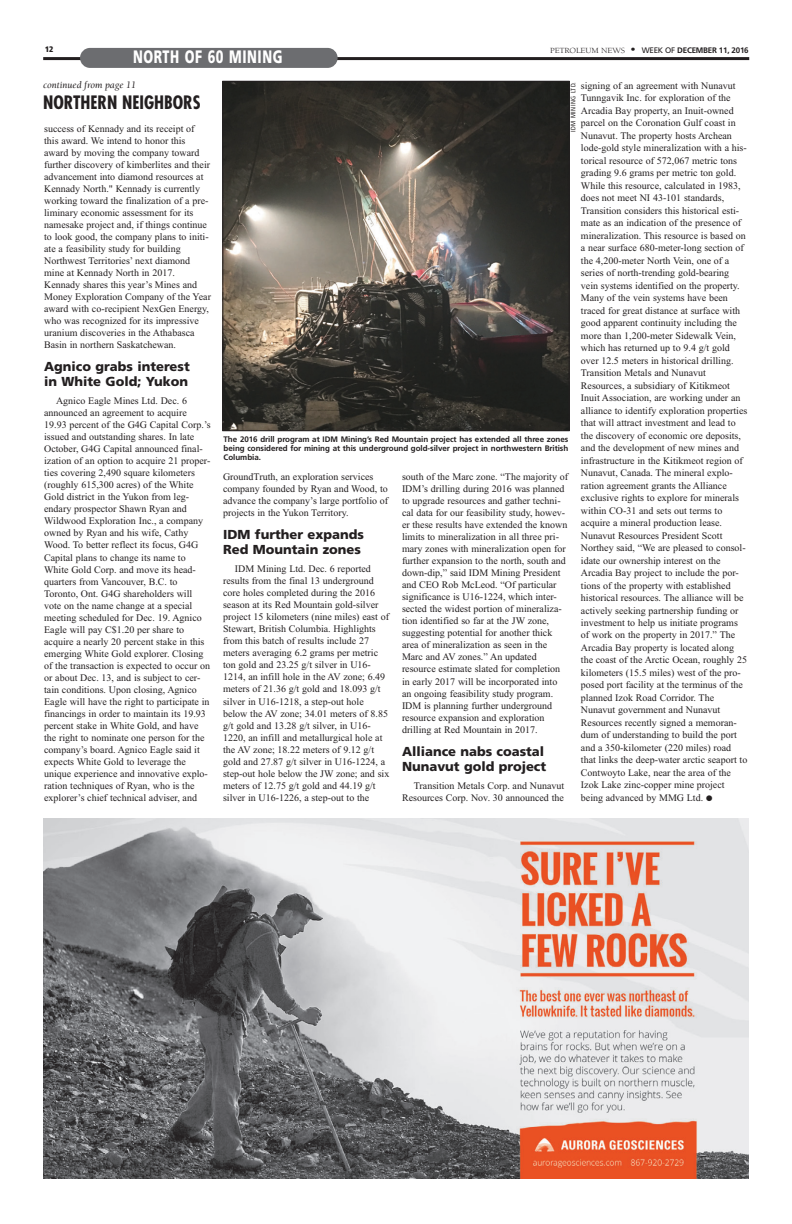
<style>
.page{position:relative;width:792px;height:1224px;background:#fff}
.page>*{position:absolute;margin:0;border:0;box-sizing:border-box;transform-origin:0 0}
.t1{font:700 condensed 18px "Futura";color:#231f20}
.t2{font:900 18px "Frutiger";letter-spacing:.05em;color:#fff;scale:.7 1}
.t3{font:900 13px/15px "Frutiger";color:#231f20}
.t4{font:10px/12px "Times";color:#231f20}
.t5{font:italic 10px "Berkeley";color:#231f20}
.t6{font:700 8px/9px "Frutiger";letter-spacing:-.005em;color:#231f20;text-align:justify}
.t7{font:700 8px "Frutiger";letter-spacing:-.03em;color:#231f20}
.t8{font:900 condensed 8px "Frutiger";color:#231f20}
.t9{font:condensed 6.5px "Frutiger";letter-spacing:.07em;color:#231f20}
.s1{font-family:"Berkeley";font-weight:400;font-size:8.1px}
.s2{font-family:"Berkeley";font-weight:400;font-size:12px}
.s3{font-weight:400}
</style>
<div class="page">
<hr style="left:43px;top:57px;width:706px;height:3px;background:#231f20">
<div style="left:80px;top:48px;width:258px;height:20px;background:#6c6d70;border-radius:10px"></div>
<img style="left:225px;top:83px;width:342px;height:346px">
<div style="left:223px;top:81px;width:346px;height:350px;border:1px solid #231f20"></div>
<img style="left:44px;top:818px;width:705px;height:360px">
<p class="t8" style="left:45px;top:46px;width:10px">12</p>
<h1 class="t2" style="left:133px;top:50px;width:215px">NORTH OF 60 MINING</h1>
<p class="t7" style="left:550px;top:47px;width:200px"><span class="s1">PETROLEUM NEWS</span> <span class="s2">•</span> <span class="s3">WEEK OF</span> DECEMBER 11, 2016</p>
<p class="t5" style="left:43px;top:81px;width:95px">continued from page 11</p>
<h1 class="t1" style="left:43px;top:95px;width:159px">NORTHERN NEIGHBORS</h1>
<p class="t4" style="left:44px;top:124px;width:168px">success of Kennady and its receipt of this award. We intend to honor this award by moving the company toward further discovery of kimberlites and their advancement into diamond resources at Kennady North." Kennady is currently working toward the finalization of a pre&shy;liminary economic assessment for its namesake project and, if things continue to look good, the company plans to initi&shy;ate a feasibility study for building Northwest Territories’ next diamond mine at Kennady North in 2017.<br>Kennady shares this year’s Mines and Money Exploration Company of the Year award with co-recipient NexGen Energy, who was recognized for its impressive uranium discoveries in the Athabasca Basin in northern Saskatchewan.</p>
<h2 class="t3" style="left:44px;top:360px;width:147px">Agnico grabs interest in White Gold; Yukon</h2>
<p class="t4" style="left:44px;top:396px;width:168px;text-indent:12px">Agnico Eagle Mines Ltd. Dec. 6 announced an agreement to acquire 19.93 percent of the G4G Capital Corp.’s issued and outstanding shares. In late October, G4G Capital announced final&shy;ization of an option to acquire 21 proper&shy;ties covering 2,490 square kilometers (roughly 615,300 acres) of the White Gold district in the Yukon from leg&shy;endary prospector Shawn Ryan and Wildwood Exploration Inc., a company owned by Ryan and his wife, Cathy Wood. To better reflect its focus, G4G Capital plans to change its name to White Gold Corp. and move its head&shy;quarters from Vancouver, B.C. to Toronto, Ont. G4G shareholders will vote on the name change at a special meeting scheduled for Dec. 19. Agnico Eagle will pay C$1.20 per share to acquire a nearly 20 percent stake in this emerging White Gold explorer. Closing of the transaction is expected to occur on or about Dec. 13, and is subject to cer&shy;tain conditions. Upon closing, Agnico Eagle will have the right to participate in financings in order to maintain its 19.93 percent stake in White Gold, and have the right to nominate one person for the company’s board. Agnico Eagle said it expects White Gold to leverage the unique experience and innovative explo&shy;ration techniques of Ryan, who is the explorer’s chief technical adviser, and</p>
<p class="t4" style="left:581px;top:80px;width:168px;line-height:12.5px">signing of an agreement with Nunavut Tunngavik Inc. for exploration of the Arcadia Bay property, an Inuit-owned parcel on the Coronation Gulf coast in Nunavut. The property hosts Archean lode-gold style mineralization with a his&shy;torical resource of 572,067 metric tons grading 9.6 grams per metric ton gold.<br>While this resource, calculated in 1983, does not meet NI 43-101 standards, Transition considers this historical esti&shy;mate as an indication of the presence of mineralization. This resource is based on a near surface 680-meter-long section of the 4,200-meter North Vein, one of a series of north-trending gold-bearing vein systems identified on the property.<br>Many of the vein systems have been traced for great distance at surface with good apparent continuity including the more than 1,200-meter Sidewalk Vein, which has returned up to 9.4 g/t gold over 12.5 meters in historical drilling.<br>Transition Metals and Nunavut Resources, a subsidiary of Kitikmeot Inuit Association, are working under an alliance to identify exploration properties that will attract investment and lead to the discovery of economic ore deposits, and the development of new mines and infrastructure in the Kitikmeot region of Nunavut, Canada. The mineral explo&shy;ration agreement grants the Alliance exclusive rights to explore for minerals within CO-31 and sets out terms to acquire a mineral production lease.<br>Nunavut Resources President Scott Northey said, “We are pleased to consol&shy;idate our ownership interest on the Arcadia Bay project to include the por&shy;tions of the property with established historical resources. The alliance will be actively seeking partnership funding or investment to help us initiate programs of work on the property in 2017.” The Arcadia Bay property is located along the coast of the Arctic Ocean, roughly 25 kilometers (15.5 miles) west of the pro&shy;posed port facility at the terminus of the planned Izok Road Corridor. The Nunavut government and Nunavut Resources recently signed a memoran&shy;dum of understanding to build the port and a 350-kilometer (220 miles) road that links the deep-water arctic seaport to Contwoyto Lake, near the area of the Izok Lake zinc-copper mine project being advanced by MMG Ltd. ●</p>
<p class="t9" style="left:571px;top:132px;width:52px;rotate:-90deg">IDM MINING LTD.</p>
<p class="t6" style="left:224px;top:435px;width:346px">The 2016 drill program at IDM Mining’s Red Mountain project has extended all three zones being considered for mining at this underground gold-silver project in northwestern British Columbia.</p>
<p class="t4" style="left:402px;top:471px;width:168px">south of the Marc zone. “The majority of IDM’s drilling during 2016 was planned to upgrade resources and gather techni&shy;cal data for our feasibility study, howev&shy;er these results have extended the known limits to mineralization in all three pri&shy;mary zones with mineralization open for further expansion to the north, south and down-dip,” said IDM Mining President and CEO Rob McLeod. “Of particular significance is U16-1224, which inter&shy;sected the widest portion of mineraliza&shy;tion identified so far at the JW zone, suggesting potential for another thick area of mineralization as seen in the Marc and AV zones.” An updated resource estimate slated for completion in early 2017 will be incorporated into an ongoing feasibility study program.<br>IDM is planning further underground resource expansion and exploration drilling at Red Mountain in 2017.</p>
<h2 class="t3" style="left:402px;top:745px;width:146px">Alliance nabs coastal<br>Nunavut gold project</h2>
<p class="t4" style="left:402px;top:780px;width:164px;text-align:right">Transition Metals Corp. and Nunavut<br>Resources Corp. Nov. 30 announced the</p>
<p class="t4" style="left:223px;top:471px;width:167px">GroundTruth, an exploration services company founded by Ryan and Wood, to advance the company’s large portfolio of projects in the Yukon Territory.</p>
<h2 class="t3" style="left:223px;top:528px;width:142px">IDM further expands<br>Red Mountain zones</h2>
<p class="t4" style="left:223px;top:564px;width:168px;text-indent:12px">IDM Mining Ltd. Dec. 6 reported results from the final 13 underground core holes completed during the 2016 season at its Red Mountain gold-silver project 15 kilometers (nine miles) east of Stewart, British Columbia. Highlights from this batch of results include 27 meters averaging 6.2 grams per metric ton gold and 23.25 g/t silver in U16- 1214, an infill hole in the AV zone; 6.49 meters of 21.36 g/t gold and 18.093 g/t silver in U16-1218, a step-out hole below the AV zone; 34.01 meters of 8.85 g/t gold and 13.28 g/t silver, in U16- 1220, an infill and metallurgical hole at the AV zone; 18.22 meters of 9.12 g/t gold and 27.87 g/t silver in U16-1224, a step-out hole below the JW zone; and six meters of 12.75 g/t gold and 44.19 g/t silver in U16-1226, a step-out to the</p>
</div>
